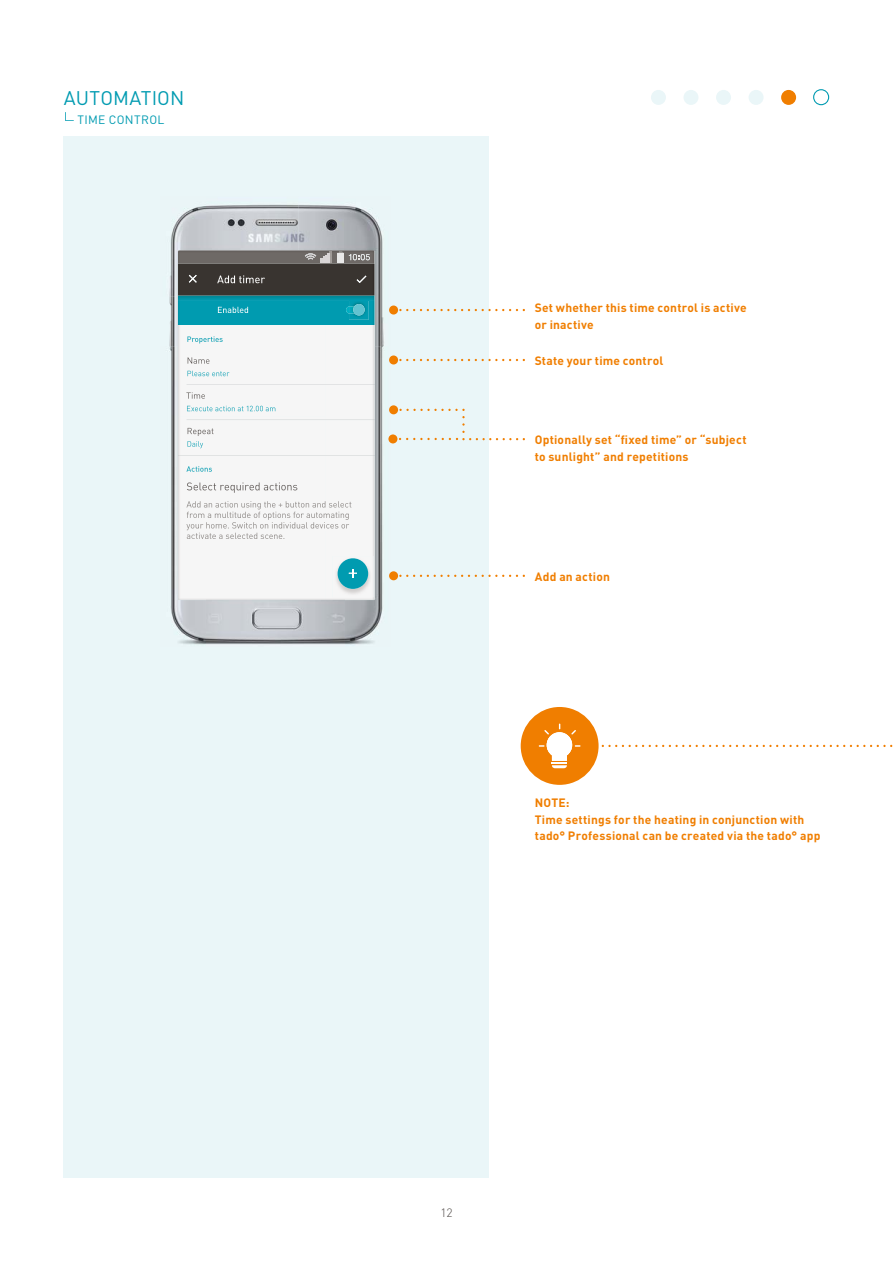
<style>
.page{position:relative;width:893px;height:1263px;background:#fff}
.page>*{position:absolute;margin:0;border:0;box-sizing:border-box;transform-origin:0 0}
.t1{font:19.5px "DIN";letter-spacing:.005em;color:#009bb1}
.t2{font:700 12px/16.5px "DIN";letter-spacing:.02em;color:#f07e00}
.t3{font:12px "DIN";letter-spacing:.035em;color:#009bb1}
.t4{font:300 12px "DIN";color:#4f4946}
</style>
<div class="page">
<div style="left:64px;top:136px;width:425px;height:1042px;background:#eaf6f8"></div>
<img style="left:169px;top:204px;width:221px;height:142px">
<img style="left:169px;top:346px;width:37px;height:299px">
<img style="left:344px;top:346px;width:46px;height:299px">
<img style="left:206px;top:600px;width:138px;height:45px">
<img style="left:227px;top:600px;width:147px;height:1px">
<div style="left:178px;top:325px;width:196px;height:275px;background:#f6f6f6"></div>
<img style="left:178px;top:251px;width:196px;height:74px">
<img style="left:178px;top:250px;width:196px;height:1px">
<img style="left:187px;top:419px;width:187px;height:1px">
<img style="left:187px;top:384px;width:187px;height:1px">
<img style="left:178px;top:455px;width:196px;height:1px">
<img style="left:186px;top:466px;width:26px;height:6px">
<img style="left:218px;top:307px;width:30px;height:6px">
<img style="left:187px;top:336px;width:36px;height:7px">
<img style="left:188px;top:357px;width:17px;height:7px">
<svg style="left:206px;top:359px;width:3px;height:5px"></svg>
<img style="left:187px;top:371px;width:42px;height:5px">
<img style="left:188px;top:428px;width:25px;height:8px">
<img style="left:187px;top:441px;width:16px;height:7px">
<img style="left:186px;top:392px;width:19px;height:7px">
<img style="left:187px;top:406px;width:88px;height:5px">
<img style="left:217px;top:275px;width:48px;height:8px">
<img style="left:186px;top:501px;width:166px;height:8px">
<img style="left:187px;top:512px;width:163px;height:8px">
<img style="left:186px;top:522px;width:163px;height:8px">
<img style="left:187px;top:533px;width:97px;height:6px">
<img style="left:187px;top:482px;width:110px;height:11px">
<svg style="left:337px;top:252px;width:33px;height:10px"></svg>
<svg style="left:305px;top:252px;width:26px;height:10px"></svg>
<img style="left:349px;top:315px;width:20px;height:5px">
<svg style="left:346px;top:300px;width:23px;height:15px"></svg>
<svg style="left:189px;top:275px;width:8px;height:8px"></svg>
<svg style="left:357px;top:276px;width:9px;height:7px"></svg>
<img style="left:332px;top:556px;width:41px;height:41px">
<img style="left:338px;top:558px;width:30px;height:31px">
<svg style="left:349px;top:569px;width:8px;height:8px"></svg>
<svg style="left:398px;top:309px;width:127px;height:2px"></svg>
<div style="left:389px;top:305px;width:9px;height:9px;background:#f07e00;border-radius:50%"></div>
<svg style="left:398px;top:575px;width:127px;height:2px"></svg>
<div style="left:389px;top:571px;width:9px;height:9px;background:#f07e00;border-radius:50%"></div>
<svg style="left:65px;top:112px;width:9px;height:9px"></svg>
<div style="left:389px;top:405px;width:9px;height:9px;background:#f07e00;border-radius:50%"></div>
<div style="left:651px;top:90px;width:15px;height:15px;background:#eaf6f8;border-radius:50%"></div>
<div style="left:683px;top:90px;width:15px;height:15px;background:#eaf6f8;border-radius:50%"></div>
<div style="left:716px;top:90px;width:15px;height:15px;background:#eaf6f8;border-radius:50%"></div>
<div style="left:749px;top:90px;width:14px;height:15px;background:#eaf6f8;border-radius:50%"></div>
<div style="left:781px;top:90px;width:15px;height:15px;background:#f07e00;border-radius:50%"></div>
<svg style="left:813px;top:89px;width:16px;height:16px"></svg>
<svg style="left:398px;top:359px;width:127px;height:2px"></svg>
<div style="left:389px;top:355px;width:9px;height:9px;background:#f07e00;border-radius:50%"></div>
<svg style="left:392px;top:409px;width:133px;height:31px"></svg>
<div style="left:388px;top:434px;width:9px;height:9px;background:#f07e00;border-radius:50%"></div>
<div style="left:521px;top:707px;width:78px;height:78px;background:#f07e00;border-radius:50%"></div>
<svg style="left:539px;top:723px;width:354px;height:45px"></svg>
<h1 class="t1" style="left:64px;top:86px;width:122px">AUTOMATION</h1>
<p class="t3" style="left:78px;top:113px;width:88px">TIME CONTROL</p>
<p class="t2" style="left:535px;top:299px;width:213px">Set whether this time control is active or inactive</p>
<p class="t2" style="left:535px;top:352px;width:130px">State your time control</p>
<p class="t2" style="left:535px;top:431px;width:213px">Optionally set “fixed time” or “subject to sunlight” and repetitions</p>
<p class="t2" style="left:535px;top:568px;width:77px">Add an action</p>
<p class="t2" style="left:535px;top:794px;width:287px">NOTE:<br>Time settings for the heating in conjunction with tado° Professional can be created via the tado° app</p>
<p class="t4" style="left:440px;top:1205px;width:14px">12</p>
</div>
